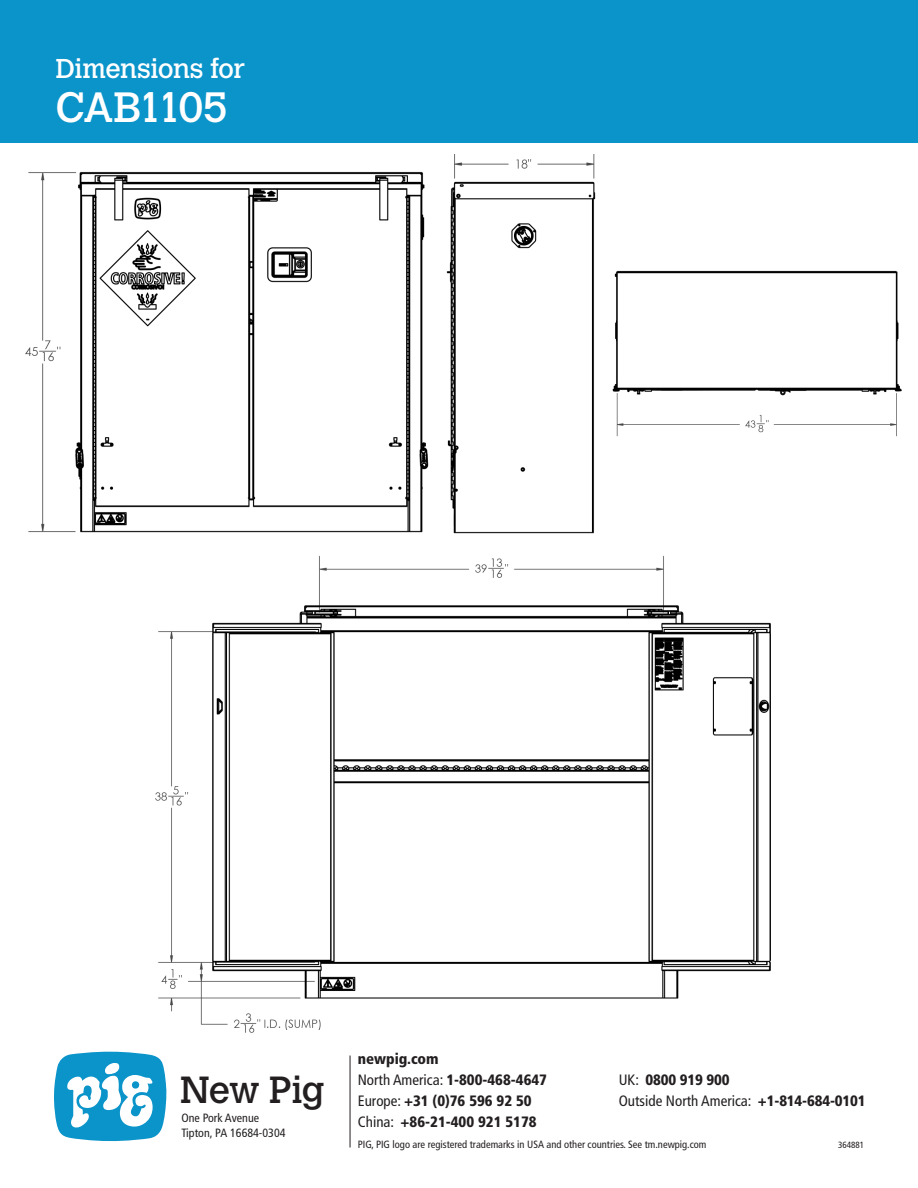
<style>
.page{position:relative;width:918px;height:1188px;background:#fff}
.page>*{position:absolute;margin:0;border:0;box-sizing:border-box;transform-origin:0 0}
.t1{font:42px "Calvert MT Pro";letter-spacing:-.06em;color:#fff}
.t2{font:37.5px "Calvert MT Pro";letter-spacing:-.03em;color:#231f20}
.t3{font:27px "Calvert MT Pro";letter-spacing:-.025em;color:#fff}
.t4{font:900 condensed 15px "Frutiger LT Pro";color:#231f20}
.t5{font:condensed 15px "Frutiger LT Pro";color:#231f20}
.t6{font:condensed 12px "Frutiger LT Pro";color:#231f20}
.t7{font:condensed 10.5px "Frutiger LT Pro";color:#231f20}
.t8{font:condensed 9px "Frutiger LT Pro";color:#231f20}
.s1{font-weight:400}
.s2{font-weight:900}
</style>
<div class="page">
<div style="left:0;top:0;width:918px;height:142px;background:#0a94ca"></div>
<hr style="left:350px;top:1056px;width:1px;height:91px;background:#231f20">
<svg style="left:54px;top:1052px;width:112px;height:89px"></svg>
<div style="left:132px;top:1081px;width:7px;height:8px;background:#0a94ca;border-radius:50%"></div>
<img style="left:612px;top:270px;width:290px;height:167px">
<img style="left:446px;top:176px;width:150px;height:358px">
<img style="left:454px;top:154px;width:141px;height:22px">
<img style="left:155px;top:555px;width:616px;height:478px">
<img style="left:25px;top:171px;width:404px;height:362px">
<p class="t3" style="left:55px;top:52px;width:191px">Dimensions for</p>
<p class="t1" style="left:55px;top:83px;width:174px">CAB1105</p>
<p class="t2" style="left:180px;top:1068px;width:147px">New Pig</p>
<p class="t6" style="left:181px;top:1111px;width:79px">One Pork Avenue</p>
<p class="t6" style="left:181px;top:1126px;width:106px">Tipton, PA 16684-0304</p>
<p class="t4" style="left:358px;top:1050px;width:83px">newpig.com</p>
<p class="t4" style="left:358px;top:1071px;width:191px"><span class="s1">North America:</span> 1-800-468-4647</p>
<p class="t4" style="left:619px;top:1071px;width:112px"><span class="s1">UK:</span> 0800 919 900</p>
<p class="t4" style="left:358px;top:1092px;width:176px"><span class="s1">Europe:</span> +31 (0)76 596 92 50</p>
<p class="t5" style="left:619px;top:1092px;width:248px">Outside North America: <span class="s2">+1-814-684-0101</span></p>
<p class="t4" style="left:358px;top:1113px;width:180px"><span class="s1">China:</span> +86-21-400 921 5178</p>
<p class="t7" style="left:358px;top:1138px;width:350px">PIG, PIG logo are registered trademarks in USA and other countries. See tm.newpig.com</p>
<p class="t8" style="left:838px;top:1140px;width:27px">364881</p>
</div>
